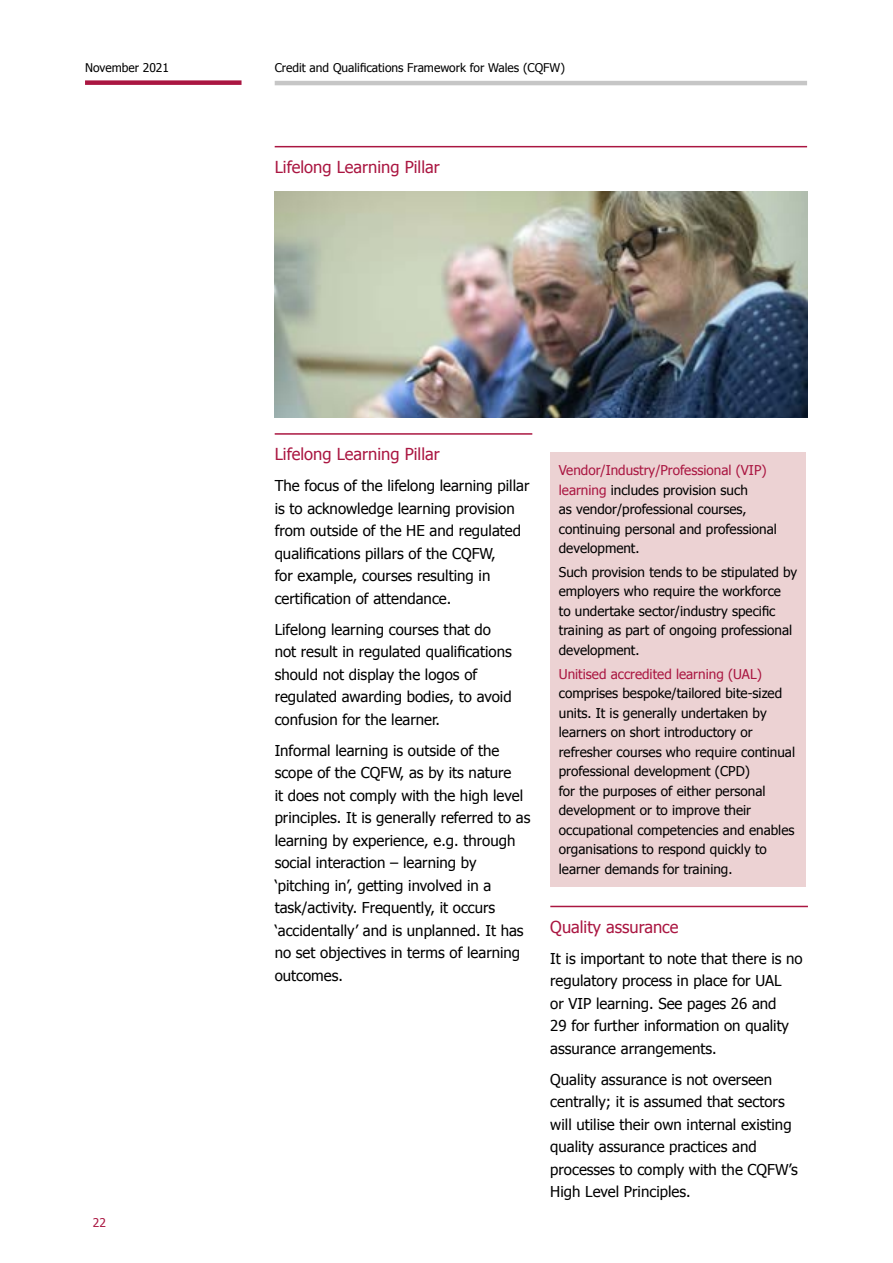
<style>
.page{position:relative;width:893px;height:1263px;background:#fff}
.page>*{position:absolute;margin:0;border:0;box-sizing:border-box;transform-origin:0 0}
.t1{font:16.5px "Tahoma";color:#aa1641}
.Body_Text{font:15px/22.5px "Tahoma";color:#000}
.Diagram_text{font:13.5px/19.5px "Tahoma";color:#000}
.t2{font:12px "Tahoma";color:#000}
.t3{font:12px "Tahoma";color:#aa1641}
.s1{color:#aa1641}
</style>
<div class="page">
<div style="left:85px;top:80px;width:157px;height:5px;background:#aa1641"></div>
<hr style="left:275px;top:81px;width:532px;height:4px;background:#c6c6c6">
<hr style="left:275px;top:433px;width:257px;height:2px;background:#aa1641">
<hr style="left:550px;top:906px;width:258px;height:1px;background:#aa1641">
<div style="left:550px;top:452px;width:256px;height:434px;background:#ecd2d3"></div>
<img style="left:275px;top:191px;width:532px;height:227px">
<hr style="left:275px;top:146px;width:532px;height:1px;background:#aa1641">
<p class="t2" style="left:85px;top:59px;width:85px">November 2021</p>
<p class="t2" style="left:275px;top:60px;width:292px">Credit and Qualifications Framework for Wales (CQFW)</p>
<p class="t3" style="left:93px;top:1215px;width:15px">22</p>
<h2 class="t1" style="left:275px;top:156px;width:167px">Lifelong Learning Pillar</h2>
<h2 class="t1" style="left:275px;top:443px;width:167px">Lifelong Learning Pillar</h2>
<p class="Body_Text" style="left:275px;top:474px;width:256px">The focus of the lifelong learning pillar is to acknowledge learning provision from outside of the HE and regulated qualifications pillars of the CQFW,<br>for example, courses resulting in certification of attendance.</p>
<p class="Body_Text" style="left:275px;top:617px;width:239px">Lifelong learning courses that do not result in regulated qualifications should not display the logos of regulated awarding bodies, to avoid confusion for the learner.</p>
<p class="Body_Text" style="left:275px;top:738px;width:257px">Informal learning is outside of the scope of the CQFW, as by its nature<br>it does not comply with the high level principles. It is generally referred to as learning by experience, e.g. through social interaction – learning by ‘pitching in’, getting involved in a task/activity. Frequently, it occurs ‘accidentally’ and is unplanned. It has no set objectives in terms of learning outcomes.</p>
<p class="Diagram_text" style="left:559px;top:460px;width:220px"><span class="s1">Vendor/Industry/Professional (VIP) learning</span> includes provision such<br>as vendor/professional courses, continuing personal and professional development.</p>
<p class="Diagram_text" style="left:559px;top:562px;width:240px">Such provision tends to be stipulated by employers who require the workforce<br>to undertake sector/industry specific training as part of ongoing professional development.</p>
<p class="Diagram_text" style="left:559px;top:663px;width:238px"><span class="s1">Unitised accredited learning (UAL) </span>comprises bespoke/tailored bite-sized units. It is generally undertaken by learners on short introductory or refresher courses who require continual professional development (CPD)<br>for the purposes of either personal development or to improve their occupational competencies and enables organisations to respond quickly to learner demands for training.</p>
<h2 class="t1" style="left:550px;top:916px;width:130px">Quality assurance</h2>
<p class="Body_Text" style="left:550px;top:946px;width:254px">It is important to note that there is no regulatory process in place for UAL<br>or VIP learning. See pages 26 and<br>29 for further information on quality assurance arrangements.</p>
<p class="Body_Text" style="left:550px;top:1067px;width:249px">Quality assurance is not overseen centrally; it is assumed that sectors will utilise their own internal existing quality assurance practices and processes to comply with the CQFW’s High Level Principles.</p>
</div>
